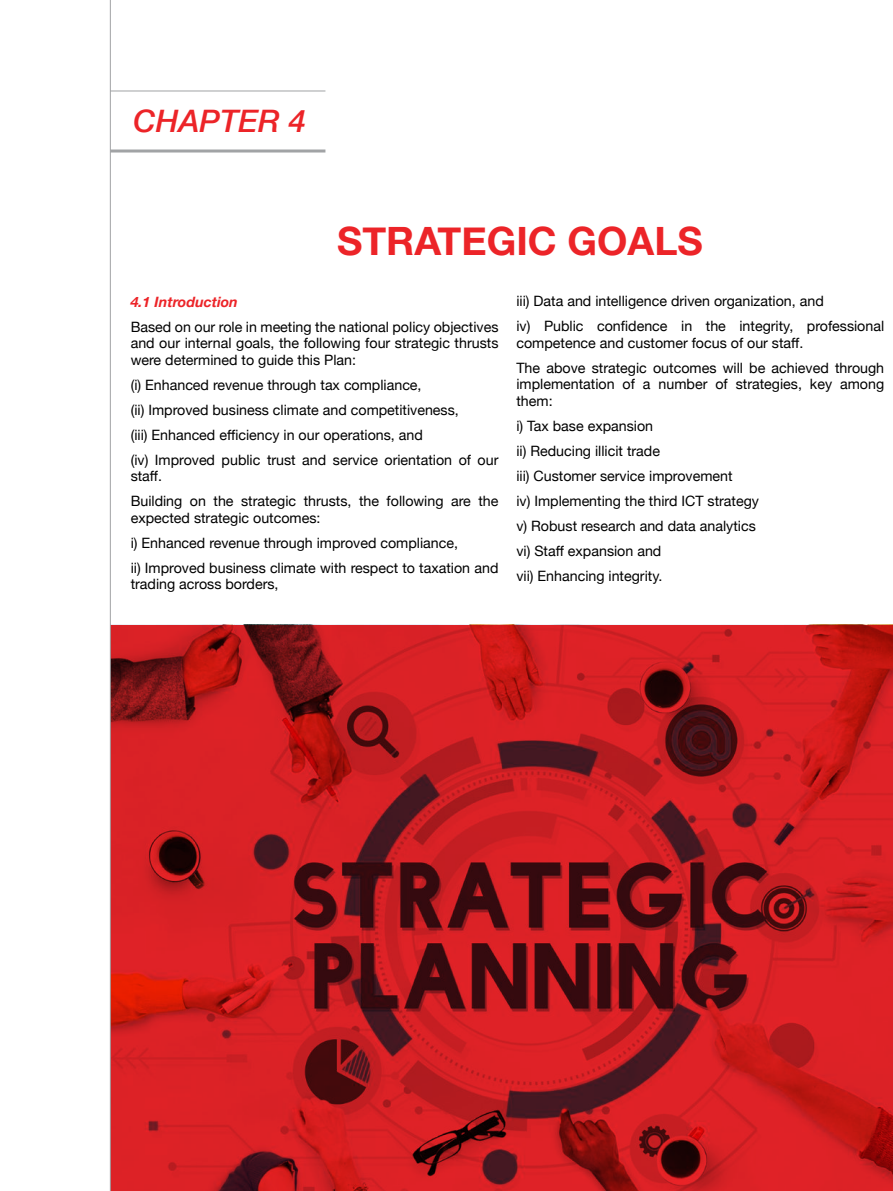
<style>
.page{position:relative;width:893px;height:1191px;background:#fff}
.page>*{position:absolute;margin:0;border:0;box-sizing:border-box;transform-origin:0 0}
.t1{font:700 39px "Helvetica Neue";color:#ec2428}
.t2{font:italic 500 30.9px "Helvetica Neue";color:#ec2428}
.t3{font:14.25px/25px "Helvetica Neue";color:#000}
.t4{font:italic 700 14.25px "Helvetica Neue";color:#ec2428}
</style>
<div class="page">
<hr style="left:110px;top:91px;width:215px;height:1px;background:#a1a3a5">
<hr style="left:110px;top:149px;width:215px;height:3px;background:#a1a3a5">
<svg style="left:111px;top:625px;width:782px;height:566px;background:#b91c20"></svg>
<hr style="left:110px;top:0;width:1px;height:1191px;background:#a1a3a5">
<h2 class="t2" style="left:134px;top:95px;width:174px">CHAPTER 4</h2>
<h1 class="t1" style="left:337px;top:210px;width:367px">STRATEGIC GOALS</h1>
<p class="t4" style="left:131px;top:290px;width:109px">4.1 Introduction</p>
<p class="t3" style="left:131px;top:319px;width:369px;line-height:16.5px;text-align:justify">Based on our role in meeting the national policy objectives and our internal goals, the following four strategic thrusts were determined to guide this Plan:</p>
<p class="t3" style="left:131px;top:373px;width:369px">(i) Enhanced revenue through tax compliance,<br>(ii) Improved business climate and competitiveness,<br>(iii) Enhanced efficiency in our operations, and<br>(iv) Improved public trust and service orientation of our</p>
<p class="t3" style="left:131px;top:464px;width:369px">staff.<br>Building on the strategic thrusts, the following are the</p>
<p class="t3" style="left:131px;top:506px;width:369px">expected strategic outcomes:<br>i) Enhanced revenue through improved compliance,<br>ii) Improved business climate with respect to taxation and</p>
<p class="t3" style="left:131px;top:572px;width:149px">trading across borders,</p>
<p class="t3" style="left:516px;top:289px;width:369px">iii) Data and intelligence driven organization, and<br>iv) Public confidence in the integrity, professional</p>
<p class="t3" style="left:516px;top:331px;width:369px">competence and customer focus of our staff.<br>The above strategic outcomes will be achieved through</p>
<p class="t3" style="left:516px;top:377px;width:369px;line-height:16.5px">implementation of a number of strategies, key among them:</p>
<p class="t3" style="left:516px;top:414px;width:244px">i) Tax base expansion<br>ii) Reducing illicit trade<br>iii) Customer service improvement<br>iv) Implementing the third ICT strategy v) Robust research and data analytics vi) Staff expansion and<br>vii) Enhancing integrity.</p>
</div>
